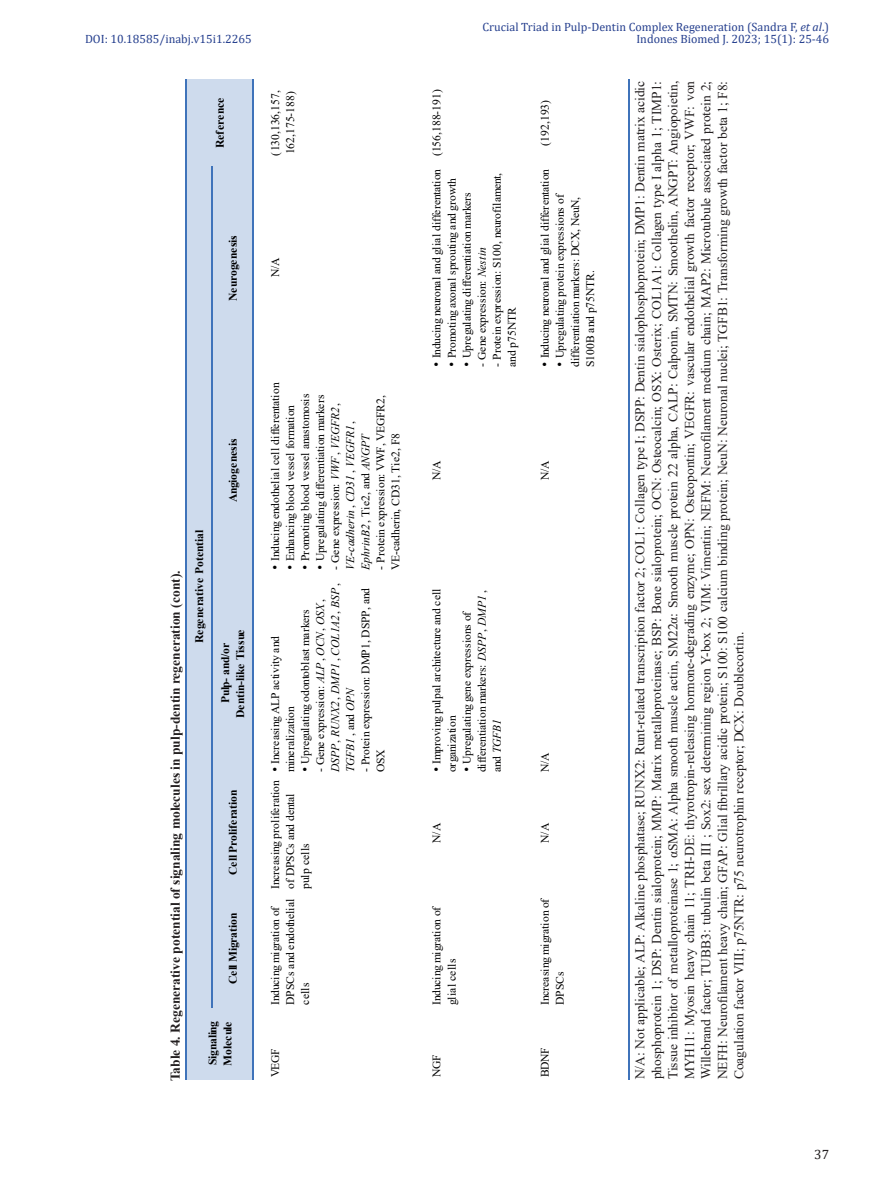
<style>
.page{position:relative;width:893px;height:1191px;background:#fff}
.page>*{position:absolute;margin:0;border:0;box-sizing:border-box;transform-origin:0 0}
.Figure_Legend{font:13.5px/16.5px "Times New Roman";color:#231f20;text-align:justify}
.Figure_Legend-2{font:700 13.5px "Times New Roman";color:#231f20}
.t1{font:13.5px "Cambria";color:#231f20}
.t2{font:12px "Cambria";color:#253f8e}
.t3{font:11.55px/15px "Times New Roman";color:#000001}
.t4{font:italic 11.55px/15px "Times New Roman";color:#000001}
.t5{font:700 11.55px/15px "Times New Roman";letter-spacing:-.01em;color:#000001;text-align:center}
.s1{font-style:italic}
.s2{font-style:normal}
</style>
<div class="page">
<div style="left:186px;top:79px;width:68px;height:1000px;background:#cedbed"></div>
<hr style="left:186px;top:79px;width:1px;height:1000px;background:#3f73ba">
<hr style="left:211px;top:166px;width:1px;height:841px;background:#3f73ba">
<hr style="left:252px;top:79px;width:2px;height:1000px;background:#3f73ba">
<hr style="left:628px;top:79px;width:1px;height:1000px;background:#3f73ba">
<p class="t2" style="left:483px;top:20px;width:348px">Crucial Triad in Pulp-Dentin Complex Regeneration (Sandra F, <span class="s1">et al</span>.)</p>
<p class="t2" style="left:85px;top:31px;width:168px">DOI: 10.18585/inabj.v15i1.2265</p>
<p class="t2" style="left:636px;top:32px;width:194px">Indones Biomed J. 2023; 15(1): 25-46</p>
<p class="t5" style="left:212px;top:148px;width:52px;rotate:-90deg">Reference</p>
<p class="t3" style="left:267px;top:155px;width:67px;rotate:-90deg">(130,136,157,<br>162,175-188)</p>
<p class="t5" style="left:225px;top:301px;width:67px;rotate:-90deg">Neurogenesis</p>
<p class="t3" style="left:267px;top:277px;width:21px;rotate:-90deg">N/A</p>
<p class="Figure_Legend-2" style="left:166px;top:1081px;width:512px;rotate:-90deg">Table 4. Regenerative potential of signaling molecules in pulp-dentin regeneration (cont).</p>
<p class="t5" style="left:191px;top:643px;width:115px;rotate:-90deg">Regenerative Potential</p>
<p class="t5" style="left:225px;top:502px;width:65px;rotate:-90deg">Angiogenesis</p>
<p class="t5" style="left:217px;top:717px;width:90px;rotate:-90deg">Pulp- and/or<br>Dentin-like Tissue</p>
<p class="t5" style="left:225px;top:875px;width:87px;rotate:-90deg">Cell Proliferation</p>
<p class="t5" style="left:225px;top:984px;width:73px;rotate:-90deg">Cell Migration</p>
<p class="t5" style="left:205px;top:1065px;width:46px;text-align:left;rotate:-90deg">Signaling<br>Molecule</p>
<p class="t3" style="left:267px;top:569px;width:188px;rotate:-90deg">• Inducing endothelial cell differentation</p>
<p class="t3" style="left:282px;top:569px;width:166px;rotate:-90deg">• Enhancing blood vessel formation</p>
<p class="t3" style="left:297px;top:569px;width:177px;rotate:-90deg">• Promoting blood vessel anastomosis</p>
<p class="t3" style="left:312px;top:569px;width:176px;rotate:-90deg">• Upregulating differentiation markers</p>
<p class="t4" style="left:328px;top:569px;width:168px;rotate:-90deg"><span class="s2">- Gene expression:</span> VWF<span class="s2">,</span> VEGFR2 <span class="s2">,<br></span>VE‐cadherin <span class="s2">,</span> CD31 <span class="s2">,</span> VEGFR1 <span class="s2">,<br></span>EphrinB2 <span class="s2">, Tie2, and</span> ANGPT</p>
<p class="t3" style="left:373px;top:569px;width:176px;rotate:-90deg">- Protein expression: VWF, VEGFR2,<br>VE‐cadherin, CD31, Tie2, F8</p>
<p class="t4" style="left:313px;top:772px;width:190px;rotate:-90deg"><span class="s2">- Gene expression:</span> ALP<span class="s2">,</span> OCN<span class="s2">,</span> OSX<span class="s2">,<br></span>DSPP<span class="s2">,</span> RUNX2 <span class="s2">,</span> DMP1 <span class="s2">,</span> COL1A2 <span class="s2">,</span> BSP<span class="s2">,<br></span>TGFB1 <span class="s2">, and</span> OPN</p>
<p class="t3" style="left:358px;top:772px;width:186px;rotate:-90deg">- Protein expression: DMP1, DSPP, and<br>OSX</p>
<p class="t3" style="left:297px;top:772px;width:165px;rotate:-90deg">• Upregulating odontoblast markers</p>
<p class="t3" style="left:267px;top:772px;width:137px;rotate:-90deg">• Increasing ALP activity and mineralization</p>
<p class="t3" style="left:267px;top:888px;width:110px;rotate:-90deg">Increasing proliferation of DPSCs and dental pulp cells</p>
<p class="t3" style="left:267px;top:1004px;width:108px;rotate:-90deg">Inducing migration of<br>DPSCs and endothelial cells</p>
<p class="t3" style="left:267px;top:1077px;width:31px;rotate:-90deg">VEGF</p>
<p class="t3" style="left:429px;top:156px;width:69px;rotate:-90deg">(156,188-191)</p>
<p class="t3" style="left:429px;top:367px;width:200px;rotate:-90deg">• Inducing neuronal and glial differentation</p>
<p class="t3" style="left:444px;top:367px;width:190px;rotate:-90deg">• Promoting axonal sprouting and growth</p>
<p class="t3" style="left:489px;top:367px;width:195px;rotate:-90deg">- Protein expression: S100, neurofilament, and p75NTR</p>
<p class="t3" style="left:459px;top:367px;width:176px;rotate:-90deg">• Upregulating differentiation markers</p>
<p class="t3" style="left:474px;top:367px;width:121px;rotate:-90deg">- Gene expression: <span class="s1">Nestin</span></p>
<p class="t3" style="left:537px;top:146px;width:47px;rotate:-90deg">(192,193)</p>
<p class="t3" style="left:537px;top:367px;width:200px;rotate:-90deg">• Inducing neuronal and glial differentation</p>
<p class="t3" style="left:552px;top:367px;width:175px;rotate:-90deg">• Upregulating protein expressions of differentiation markers: DCX, NeuN,<br>S100B and p75NTR.</p>
<p class="t3" style="left:429px;top:480px;width:21px;rotate:-90deg">N/A</p>
<p class="t3" style="left:537px;top:480px;width:21px;rotate:-90deg">N/A</p>
<p class="t3" style="left:429px;top:772px;width:185px;rotate:-90deg">• Improving pulpal architecture and cell organization</p>
<p class="t3" style="left:459px;top:772px;width:183px;rotate:-90deg">• Upregulating gene expressions of differentiation markers: <span class="s1">DSPP</span>, <span class="s1">DMP1</span> , and <span class="s1">TGFB1</span></p>
<p class="t3" style="left:429px;top:842px;width:21px;rotate:-90deg">N/A</p>
<p class="t3" style="left:429px;top:1004px;width:101px;rotate:-90deg">Inducing migration of glial cells</p>
<p class="t3" style="left:429px;top:1077px;width:24px;rotate:-90deg">NGF</p>
<p class="t3" style="left:537px;top:772px;width:21px;rotate:-90deg">N/A</p>
<p class="t3" style="left:537px;top:842px;width:21px;rotate:-90deg">N/A</p>
<p class="t3" style="left:537px;top:1004px;width:109px;rotate:-90deg">Increasing migration of<br>DPSCs</p>
<p class="t3" style="left:537px;top:1077px;width:32px;rotate:-90deg">BDNF</p>
<p class="Figure_Legend" style="left:631px;top:1079px;width:1000px;rotate:-90deg">N/A: Not applicable; ALP: Alkaline phosphatase; RUNX2: Runt-related transcription factor 2; COL1: Collagen type I; DSPP: Dentin sialophosphoprotein; DMP1: Dentin matrix acidic phosphoprotein 1; DSP: Dentin sialoprotein; MMP: Matrix metalloproteinase; BSP: Bone sialoprotein; OCN: Osteocalcin; OSX: Osterix; COL1A1: Collagen type I alpha 1; TIMP1:<br>Tissue inhibitor of metalloproteinase 1; αSMA: Alpha smooth muscle actin, SM22α: Smooth muscle protein 22 alpha, CALP: Calponin, SMTN: Smoothelin, ANGPT: Angiopoietin, MYH11: Myosin heavy chain 11; TRH-DE: thyrotropin-releasing hormone-degrading enzyme; OPN: Osteopontin; VEGFR: vascular endothelial growth factor receptor; VWF: von Willebrand factor; TUBB3: tubulin beta III ; Sox2: sex determining region Y-box 2; VIM: Vimentin; NEFM: Neurofilament medium chain; MAP2: Microtubule associated protein 2; NEFH: Neurofilament heavy chain; GFAP: Glial fibrillary acidic protein; S100: S100 calcium binding protein; NeuN: Neuronal nuclei; TGFB1: Transforming growth factor beta 1; F8:<br>Coagulation factor VIII; p75NTR: p75 neurotrophin receptor; DCX: Doublecortin.</p>
<p class="t1" style="left:814px;top:1146px;width:16px">37</p>
</div>
